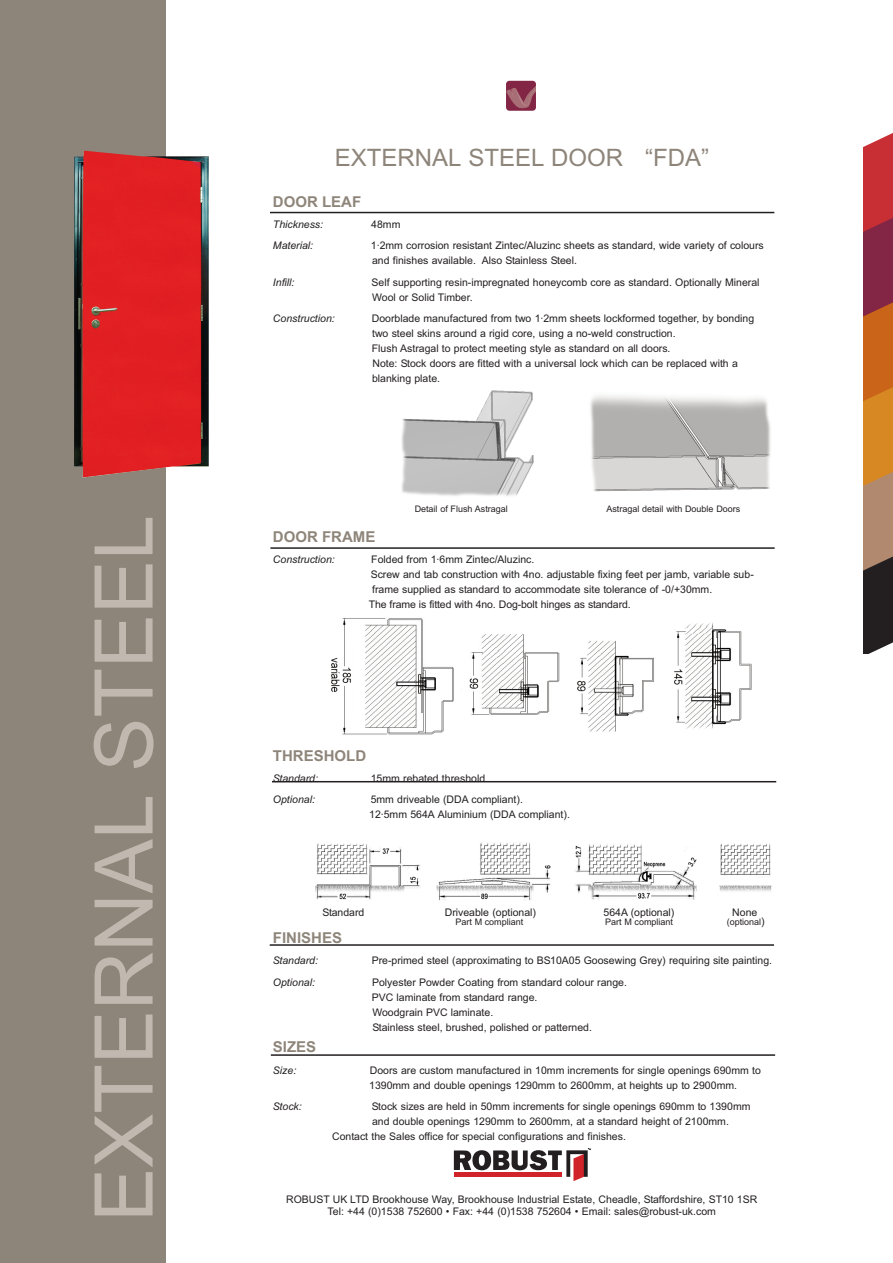
<style>
.page{position:relative;width:893px;height:1263px;background:#fff}
.page>*{position:absolute;margin:0;border:0;box-sizing:border-box;transform-origin:0 0}
.t1{font:81px "Arial";color:#c1b8af}
.t2{font:24px "Arial";color:#8e857a}
.t3{font:700 15px "Arial";color:#8e857a}
.t4{font:10.5px/15px "Arial";color:#231f20}
.t5{font:italic 10.5px "Arial";color:#231f20}
.t6{font:9px "Arial";color:#231f20}
.s1{font-size:10.5px}
</style>
<div class="page">
<div style="left:0;top:0;width:166px;height:1263px;background:#8e857a"></div>
<img style="left:74px;top:151px;width:135px;height:326px">
<div style="left:506px;top:81px;width:30px;height:30px;background:#832544;border-radius:3px"></div>
<svg style="left:507px;top:86px;width:29px;height:23px"></svg>
<svg style="left:454px;top:1148px;width:137px;height:33px"></svg>
<svg style="left:863px;top:133px;width:30px;height:520px;background:#a15439"></svg>
<hr style="left:270px;top:547px;width:505px;height:2px;background:#231f20">
<hr style="left:270px;top:212px;width:504px;height:1px;background:#231f20">
<img style="left:315px;top:842px;width:457px;height:59px">
<hr style="left:272px;top:781px;width:504px;height:1px;background:#231f20">
<hr style="left:270px;top:944px;width:504px;height:2px;background:#231f20">
<hr style="left:271px;top:1054px;width:504px;height:2px;background:#231f20">
<img style="left:401px;top:390px;width:133px;height:106px">
<img style="left:590px;top:395px;width:181px;height:97px">
<img style="left:331px;top:618px;width:421px;height:117px">
<h1 class="t1" style="left:95px;top:1222px;width:708px;rotate:-90deg">EXTERNAL STEEL</h1>
<h2 class="t2" style="left:335px;top:149px;width:376px">EXTERNAL STEEL DOOR “FDA”</h2>
<h3 class="t3" style="left:273px;top:193px;width:90px">DOOR LEAF</h3>
<p class="t5" style="left:273px;top:218px;width:52px">Thickness:</p>
<p class="t4" style="left:371px;top:218px;width:31px">48mm</p>
<p class="t5" style="left:273px;top:240px;width:42px">Material:</p>
<p class="t4" style="left:371px;top:239px;width:394px">1·2mm corrosion resistant Zintec/Aluzinc sheets as standard, wide variety of colours and finishes available. Also Stainless Steel.</p>
<p class="t5" style="left:273px;top:276px;width:23px">Infill:</p>
<p class="t4" style="left:372px;top:276px;width:389px">Self supporting resin-impregnated honeycomb core as standard. Optionally Mineral<br>Wool or Solid Timber.</p>
<p class="t5" style="left:273px;top:312px;width:63px">Construction:</p>
<p class="t4" style="left:372px;top:312px;width:384px">Doorblade manufactured from two 1·2mm sheets lockformed together, by bonding two steel skins around a rigid core, using a no-weld construction.<br>Flush Astragal to protect meeting style as standard on all doors.<br>Note: Stock doors are fitted with a universal lock which can be replaced with a blanking plate.</p>
<p class="t6" style="left:415px;top:506px;width:95px">Detail of Flush Astragal</p>
<p class="t6" style="left:606px;top:506px;width:135px">Astragal detail with Double Doors</p>
<h3 class="t3" style="left:273px;top:528px;width:104px">DOOR FRAME</h3>
<p class="t5" style="left:273px;top:554px;width:63px">Construction:</p>
<p class="t4" style="left:371px;top:553px;width:165px">Folded from 1·6mm Zintec/Aluzinc.</p>
<p class="t4" style="left:371px;top:568px;width:385px">Screw and tab construction with 4no. adjustable fixing feet per jamb, variable sub-</p>
<p class="t4" style="left:372px;top:583px;width:342px">frame supplied as standard to accommodate site tolerance of -0/+30mm.</p>
<p class="t4" style="left:369px;top:598px;width:263px">The frame is fitted with 4no. Dog-bolt hinges as standard.</p>
<h3 class="t3" style="left:273px;top:747px;width:95px">THRESHOLD</h3>
<p class="t5" style="left:273px;top:772px;width:47px">Standard:</p>
<p class="t4" style="left:371px;top:772px;width:119px">15mm rebated threshold.</p>
<p class="t5" style="left:273px;top:794px;width:44px">Optional:</p>
<p class="t4" style="left:369px;top:793px;width:202px">5mm driveable (DDA compliant).<br>12·5mm 564A Aluminium (DDA compliant).</p>
<p class="t4" style="left:323px;top:906px;width:43px">Standard</p>
<p class="t4" style="left:445px;top:906px;width:93px">Driveable (optional)</p>
<p class="t4" style="left:603px;top:906px;width:72px">564A (optional)</p>
<p class="t4" style="left:732px;top:906px;width:27px">None</p>
<p class="t6" style="left:455px;top:918px;width:69px">Part M compliant</p>
<p class="t6" style="left:605px;top:918px;width:69px">Part M compliant</p>
<p class="t6" style="left:727px;top:918px;width:40px">(optional<span class="s1">)</span></p>
<h3 class="t3" style="left:273px;top:929px;width:71px">FINISHES</h3>
<p class="t5" style="left:273px;top:954px;width:47px">Standard:</p>
<p class="t4" style="left:372px;top:954px;width:402px">Pre-primed steel (approximating to BS10A05 Goosewing Grey) requiring site painting.</p>
<p class="t5" style="left:273px;top:976px;width:44px">Optional:</p>
<p class="t4" style="left:372px;top:975px;width:257px">Polyester Powder Coating from standard colour range.<br>PVC laminate from standard range.<br>Woodgrain PVC laminate.<br>Stainless steel, brushed, polished or patterned.</p>
<h3 class="t3" style="left:273px;top:1038px;width:45px">SIZES</h3>
<p class="t5" style="left:273px;top:1064px;width:25px">Size:</p>
<p class="t4" style="left:369px;top:1063px;width:393px">Doors are custom manufactured in 10mm increments for single openings 690mm to<br>1390mm and double openings 1290mm to 2600mm, at heights up to 2900mm.</p>
<p class="t5" style="left:273px;top:1100px;width:30px">Stock:</p>
<p class="t4" style="left:372px;top:1100px;width:380px">Stock sizes are held in 50mm increments for single openings 690mm to 1390mm</p>
<p class="t4" style="left:372px;top:1115px;width:358px">and double openings 1290mm to 2600mm, at a standard height of 2100mm.</p>
<p class="t4" style="left:332px;top:1130px;width:295px">Contact the Sales office for special configurations and finishes.</p>
<p class="t4" style="left:286px;top:1193px;width:473px;line-height:12.6px;text-align:center">ROBUST UK LTD Brookhouse Way, Brookhouse Industrial Estate, Cheadle, Staffordshire, ST10 1SR<br>Tel: +44 (0)1538 752600 • Fax: +44 (0)1538 752604 • Email: sales@robust-uk.com</p>
</div>
